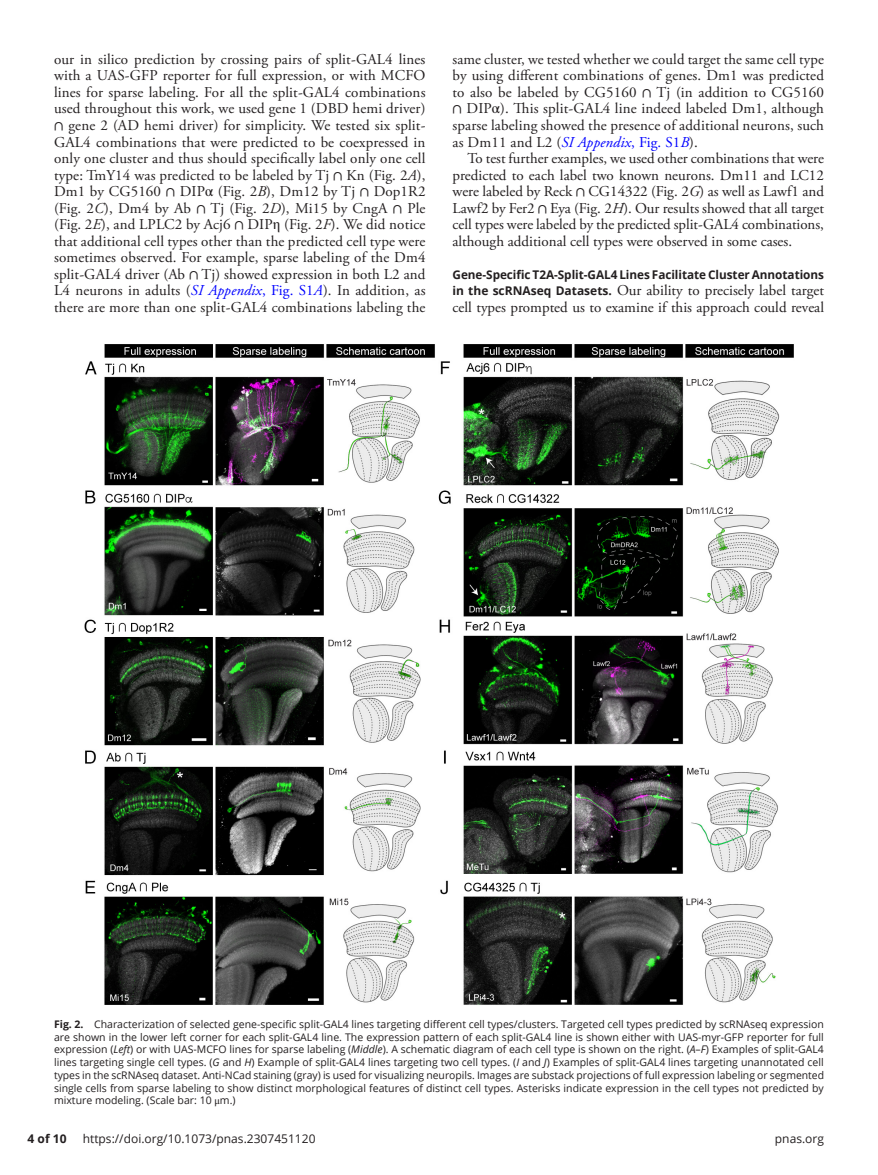
<style>
.page{position:relative;width:878px;height:1175px;background:#fff}
.page>*{position:absolute;margin:0;border:0;box-sizing:border-box;transform-origin:0 0}
.t1{font:15px/16.5px "Adobe Garamond Pro";color:#231f20;text-align:justify}
.t2{font:700 12px "Open Sans";letter-spacing:-.005em;color:#231f20}
.t3{font:12px "Open Sans";color:#231f20}
.t4{font:10.5px/12.8px "Open Sans";color:#231f20;text-align:justify}
.s1{font-family:"STIX"}
.s2{font-style:italic}
.s3{font-style:italic;color:#00f}
.s4{color:#00f}
.s5{font-family:"Open Sans";font-weight:700;font-size:12px}
.s6{font-weight:700}
</style>
<div class="page">
<img style="left:84px;top:344px;width:709px;height:661px">
<p class="t1" style="left:54px;top:51px;width:373px">our in silico prediction by crossing pairs of split-GAL4 lines with a UAS-GFP reporter for full expression, or with MCFO lines for sparse labeling. For all the split-GAL4 combinations used throughout this work, we used gene 1 (DBD hemi driver) <span class="s1">∩</span> gene 2 (AD hemi driver) for simplicity. We tested six split-GAL4 combinations that were predicted to be coexpressed in only one cluster and thus should specifically label only one cell type: TmY14 was predicted to be labeled by Tj <span class="s1">∩</span> Kn (Fig. 2<span class="s2">A</span>), Dm1 by CG5160 <span class="s1">∩</span> DIP<span class="s1">α</span> (Fig. 2<span class="s2">B</span>), Dm12 by Tj <span class="s1">∩</span> Dop1R2 (Fig. 2<span class="s2">C</span>), Dm4 by Ab <span class="s1">∩</span> Tj (Fig. 2<span class="s2">D</span>), Mi15 by CngA <span class="s1">∩</span> Ple (Fig. 2<span class="s2">E</span>), and LPLC2 by Acj6 <span class="s1">∩</span> DIP<span class="s1">η</span> (Fig. 2<span class="s2">F</span>). We did notice that additional cell types other than the predicted cell type were sometimes observed. For example, sparse labeling of the Dm4 split-GAL4 driver (Ab <span class="s1">∩</span> Tj) showed expression in both L2 and L4 neurons in adults (<span class="s3">SI Appendix</span><span class="s4">, Fig. S1</span><span class="s3">A</span>). In addition, as there are more than one split-GAL4 combinations labeling the</p>
<p class="t1" style="left:452px;top:51px;width:373px">same cluster, we tested whether we could target the same cell type by using different combinations of genes. Dm1 was predicted to also be labeled by CG5160 <span class="s1">∩</span> Tj (in addition to CG5160 <span class="s1">∩</span> DIP<span class="s1">α</span>). This split-GAL4 line indeed labeled Dm1, although sparse labeling showed the presence of additional neurons, such as Dm11 and L2 (<span class="s3">SI Appendix</span><span class="s4">, Fig. S1</span><span class="s3">B</span>).</p>
<p class="t1" style="left:452px;top:150px;width:373px;text-indent:15px">To test further examples, we used other combinations that were predicted to each label two known neurons. Dm11 and LC12 were labeled by Reck <span class="s1">∩</span> CG14322 (Fig. 2<span class="s2">G</span>) as well as Lawf1 and Lawf2 by Fer2 <span class="s1">∩</span> Eya (Fig. 2<span class="s2">H</span>). Our results showed that all target cell types were labeled by the predicted split-GAL4 combinations, although additional cell types were observed in some cases.</p>
<p class="t2" style="left:452px;top:266px;width:373px">Gene-Specific T2A-Split-GAL4 Lines Facilitate Cluster Annotations</p>
<p class="t1" style="left:452px;top:282px;width:373px"><span class="s5">in the scRNAseq Datasets.</span> Our ability to precisely label target cell types prompted us to examine if this approach could reveal</p>
<p class="t4" style="left:54px;top:1017px;width:771px"><span class="s6">Fig. 2.</span> Characterization of selected gene-specific split-GAL4 lines targeting different cell types/clusters. Targeted cell types predicted by scRNAseq expression are shown in the lower left corner for each split-GAL4 line. The expression pattern of each split-GAL4 line is shown either with UAS-myr-GFP reporter for full expression (<span class="s2">Left</span>) or with UAS-MCFO lines for sparse labeling (<span class="s2">Middle</span>). A schematic diagram of each cell type is shown on the right. (<span class="s2">A</span>–<span class="s2">F</span>) Examples of split-GAL4 lines targeting single cell types. (<span class="s2">G</span> and <span class="s2">H</span>) Example of split-GAL4 lines targeting two cell types. (<span class="s2">I</span> and <span class="s2">J</span>) Examples of split-GAL4 lines targeting unannotated cell types in the scRNAseq dataset. Anti-NCad staining (gray) is used for visualizing neuropils. Images are substack projections of full expression labeling or segmented single cells from sparse labeling to show distinct morphological features of distinct cell types. Asterisks indicate expression in the cell types not predicted by mixture modeling. (Scale bar: 10 <span class="s1">μ</span>m.)</p>
<p class="t2" style="left:28px;top:1130px;width:40px">4 of 10</p>
<p class="t3" style="left:83px;top:1130px;width:234px">https://doi.org/10.1073/pnas.2307451120</p>
<p class="t3" style="left:774px;top:1130px;width:51px">pnas.org</p>
</div>
